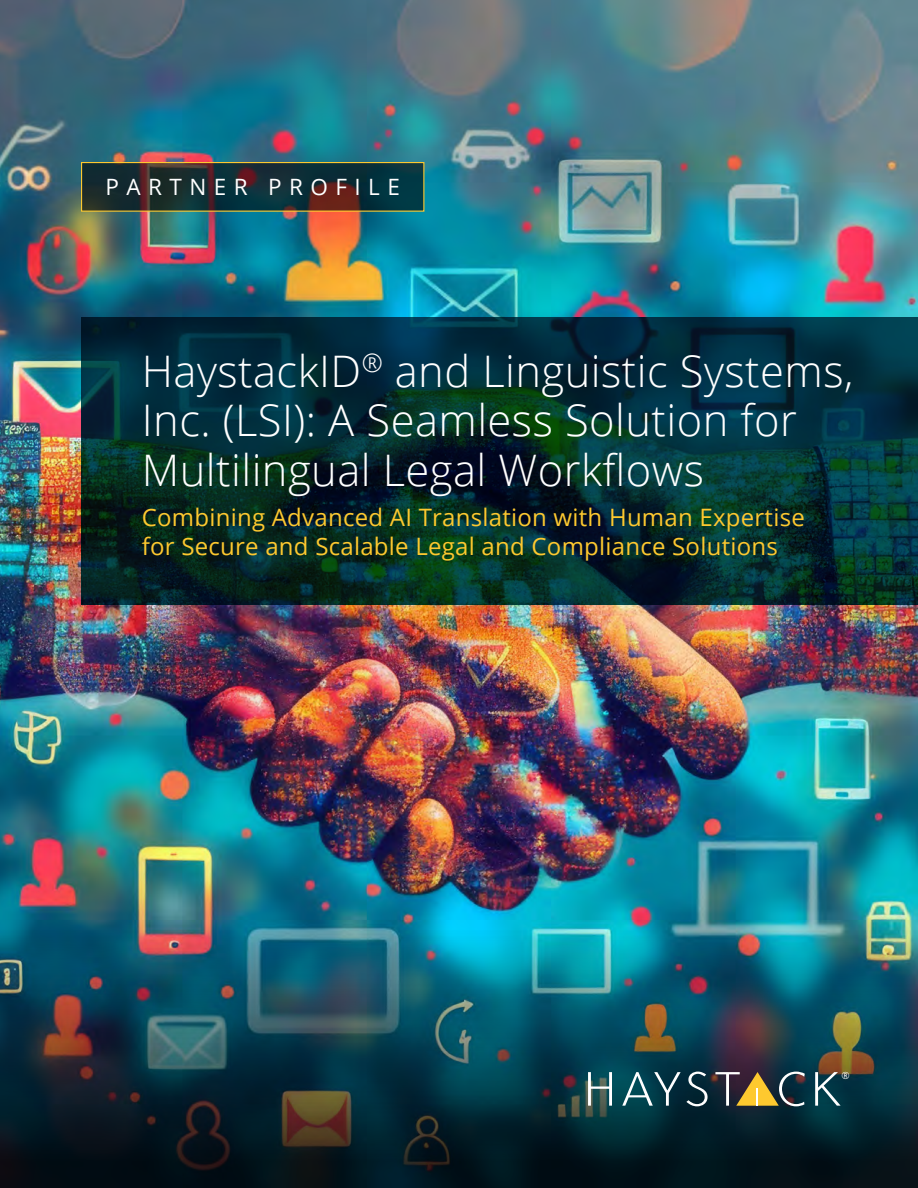
<style>
.page{position:relative;width:918px;height:1188px;background:#fff}
.page>*{position:absolute;margin:0;border:0;box-sizing:border-box;transform-origin:0 0}
.t1{font:300 43.5px/49.5px "Open Sans";letter-spacing:.01em;color:#fff}
.t2{font:24px/28.5px "Open Sans";letter-spacing:.01em;color:#fdc82f}
.t3{font:22.5px "Open Sans";letter-spacing:.33em;color:#fff}
.t4{font:9.9px "Open Sans";color:#fff}
</style>
<div class="page">
<img style="left:0;top:0;width:918px;height:926px">
<img style="left:0;top:926px;width:918px;height:262px">
<svg style="left:83px;top:164px;width:339px;height:46px;background:#1b2d32"></svg>
<div style="left:81px;top:162px;width:343px;height:50px;border:1px solid #fdc82f"></div>
<svg style="left:81px;top:318px;width:837px;height:287px;background:#032d32"></svg>
<svg style="left:588px;top:1072px;width:24px;height:34px"></svg>
<svg style="left:622px;top:1072px;width:86px;height:34px;background:#315b66"></svg>
<svg style="left:715px;top:1072px;width:90px;height:34px;background:#68624a"></svg>
<svg style="left:815px;top:1072px;width:26px;height:34px"></svg>
<p class="t3" style="left:106px;top:171px;width:296px">PARTNER PROFILE</p>
<h1 class="t1" style="left:142px;top:345px;width:713px">HaystackID<sup>®</sup> and Linguistic Systems,<br>Inc. (LSI): A Seamless Solution for<br>Multilingual Legal Workflows</h1>
<p class="t2" style="left:142px;top:503px;width:665px">Combining Advanced AI Translation with Human Expertise for Secure and Scalable Legal and Compliance Solutions</p>
<p class="t4" style="left:842px;top:1069px;width:10px">®</p>
</div>
